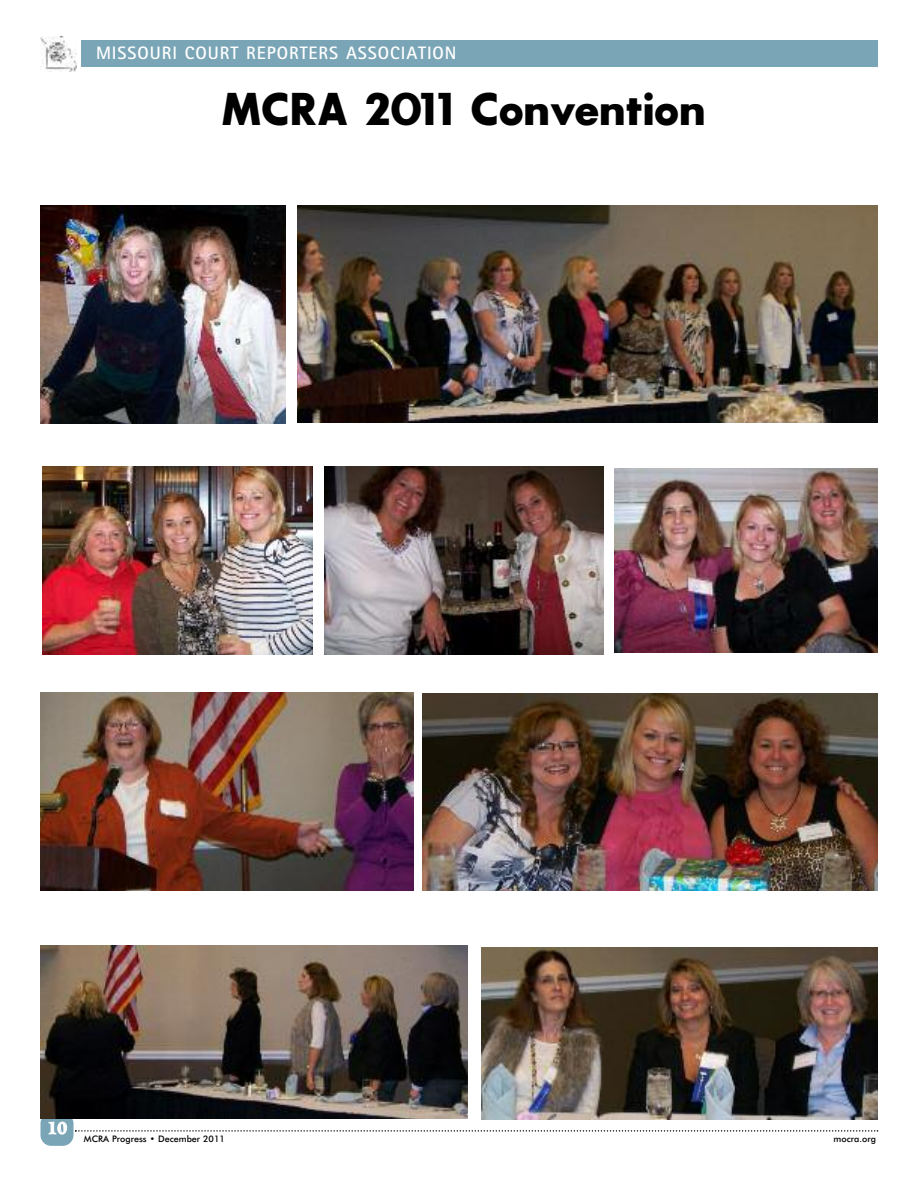
<style>
.page{position:relative;width:918px;height:1188px;background:#fff}
.page>*{position:absolute;margin:0;border:0;box-sizing:border-box;transform-origin:0 0}
.t1{font:700 45px "Sans Serif";color:#000}
.t2{font:700 18px "Rotis Sans Serif";letter-spacing:.055em;color:#fff}
.t3{font:700 18px "Meridien";color:#fff}
.t4{font:500 9px "Futura";color:#000}
</style>
<div class="page">
<div style="left:40px;top:1113px;width:34px;height:33px;background:#7aa5b6;border-radius:11px"></div>
<svg style="left:75px;top:1130px;width:803px;height:2px"></svg>
<img style="left:40px;top:36px;width:37px;height:35px">
<div style="left:81px;top:40px;width:797px;height:27px;background:#7aa5b6"></div>
<img style="left:40px;top:946px;width:428px;height:173px">
<img style="left:40px;top:205px;width:246px;height:219px">
<img style="left:42px;top:466px;width:271px;height:189px">
<img style="left:40px;top:692px;width:373px;height:199px">
<img style="left:423px;top:693px;width:455px;height:197px">
<img style="left:324px;top:467px;width:279px;height:188px">
<img style="left:297px;top:205px;width:581px;height:218px">
<img style="left:482px;top:947px;width:396px;height:172px">
<img style="left:614px;top:468px;width:264px;height:184px">
<h2 class="t2" style="left:96px;top:47px;width:362px">MISSOURI COURT REPORTERS ASSOCIATION</h2>
<h1 class="t1" style="left:222px;top:83px;width:485px">MCRA 2011 Convention</h1>
<h2 class="t3" style="left:47px;top:1121px;width:22px">10</h2>
<p class="t4" style="left:84px;top:1136px;width:143px">MCRA Progress • December 2011</p>
<p class="t4" style="left:834px;top:1135px;width:44px">mocra.org</p>
</div>
